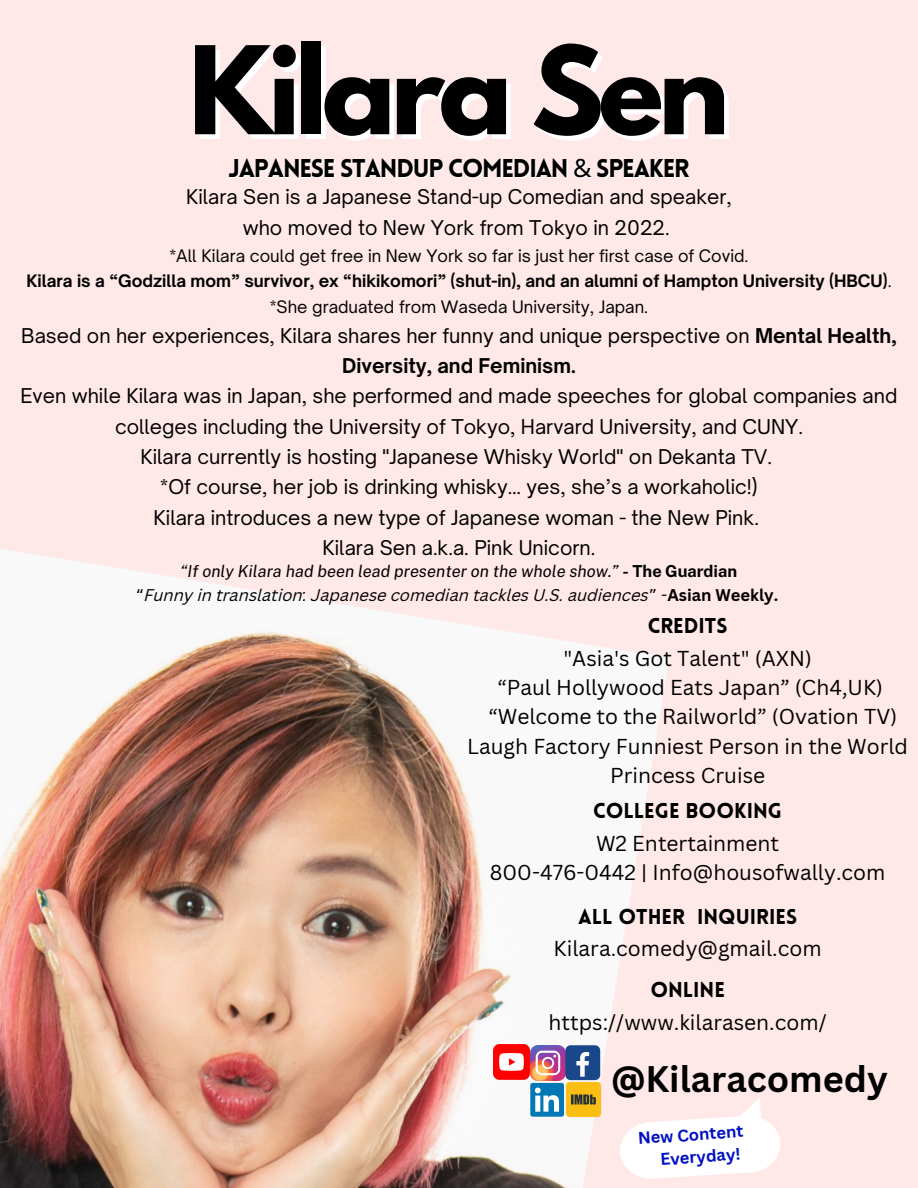
<style>
.page{position:relative;width:918px;height:1188px;background:#ffe8e8}
.page>*{position:absolute;margin:0;border:0;box-sizing:border-box;transform-origin:0 0}
.t1{font:700 108px "League Spartan";letter-spacing:-.05em;color:#000}
.t2{font:700 36px "Canva Sans";color:#000}
.t3{font:900 25.2px "Lovelo";letter-spacing:-.05em;color:#000}
.t4{font:21px/29.2px "Canva Sans";color:#000;text-align:center}
.t5{font:900 21px "Lovelo";color:#000}
.t6{font:19.5px/30.3px "Open Sauce One";color:#000;text-align:center}
.t7{font:16.5px/25.8px "Open Sauce One";color:#000;text-align:center}
.t8{font:italic 16.5px "Canva Sans";color:#000}
.t9{font:italic 16.5px "Public Sans";color:#000}
.t10{font:700 16.5px/22.5px "Canva Sans";color:#0110c3;text-align:right}
.s1{font-family:"Noto Sans";font-weight:400}
.s2{font-weight:700}
.s3{font-weight:700;font-style:normal}
.s4{font-family:"Noto Sans Gurmukhi";font-style:normal}
.s5{font-style:normal}
</style>
<div class="page">
<img style="left:0;top:536px;width:669px;height:652px">
<div style="left:530px;top:1083px;width:34px;height:34px;background:#0177b5;border-radius:2px"></div>
<svg style="left:535px;top:1088px;width:24px;height:24px"></svg>
<img style="left:564px;top:1081px;width:38px;height:38px">
<img style="left:494px;top:1045px;width:71px;height:36px">
<div style="left:565px;top:1045px;width:35px;height:35px;background:#1a4789;border-radius:5px"></div>
<svg style="left:576px;top:1052px;width:13px;height:25px"></svg>
<svg style="left:617px;top:1096px;width:165px;height:85px"></svg>
<h1 class="t1" style="left:189px;top:37px;width:542px">Kilara Sen</h1>
<p class="t3" style="left:228px;top:158px;width:463px">JAPANESE STANDUP COMEDIAN <span class="s1">&amp;</span> SPEAKER</p>
<p class="t6" style="left:186px;top:182px;width:547px">Kilara Sen is a Japanese Stand-up Comedian and speaker, who moved to New York from Tokyo in 2022.</p>
<p class="t7" style="left:26px;top:242px;width:867px">*All Kilara could get free in New York so far is just her first case of Covid.<br><span class="s2">Kilara is a “Godzilla mom” survivor, ex “hikikomori” (shut-in), and an alumni of Hampton University (HBCU)</span>. *She graduated from Waseda University, Japan.</p>
<p class="t6" style="left:21px;top:320px;width:877px">Based on her experiences, Kilara shares her funny and unique perspective on <span class="s2">Mental Health,<br>Diversity, and Feminism.</span></p>
<p class="t6" style="left:21px;top:381px;width:878px">Even while Kilara was in Japan, she performed and made speeches for global companies and colleges including the University of Tokyo, Harvard University, and CUNY.<br>Kilara currently is hosting "Japanese Whisky World" on Dekanta TV.<br>*Of course, her job is drinking whisky… yes, she’s a workaholic!)<br>Kilara introduces a new type of Japanese woman - the New Pink.<br>Kilara Sen a.k.a. Pink Unicorn.</p>
<p class="t9" style="left:181px;top:562px;width:558px">“If only Kilara had been lead presenter on the whole show.” <span class="s3">- The Guardian</span></p>
<p class="t8" style="left:136px;top:588px;width:644px"><span class="s4">“</span>Funny in translation: Japanese comedian tackles U.S. audiences<span class="s4">”</span> <span class="s5">-</span><span class="s3">Asian Weekly.</span></p>
<p class="t5" style="left:648px;top:617px;width:81px">CREDITS</p>
<p class="t4" style="left:467px;top:643px;width:442px">"Asia's Got Talent" (AXN)<br>“Paul Hollywood Eats Japan” (Ch4,UK) “Welcome to the Railworld” (Ovation TV)<br>Laugh Factory Funniest Person in the World<br>Princess Cruise</p>
<p class="t5" style="left:593px;top:803px;width:190px">COLLEGE BOOKING</p>
<p class="t4" style="left:490px;top:828px;width:397px">W2 Entertainment<br>800-476-0442 | Info@housofwally.com</p>
<p class="t5" style="left:578px;top:908px;width:221px">ALL OTHER INQUIRIES</p>
<p class="t4" style="left:554px;top:934px;width:270px">Kilara.comedy@gmail.com</p>
<p class="t5" style="left:650px;top:981px;width:76px">ONLINE</p>
<p class="t4" style="left:549px;top:1007px;width:280px">https://www.kilarasen.com/</p>
<h2 class="t2" style="left:611px;top:1053px;width:278px">@Kilaracomedy</h2>
<p class="t10" style="left:637px;top:1127px;width:107px;rotate:-4deg">New Content<br>Everyday!</p>
</div>
